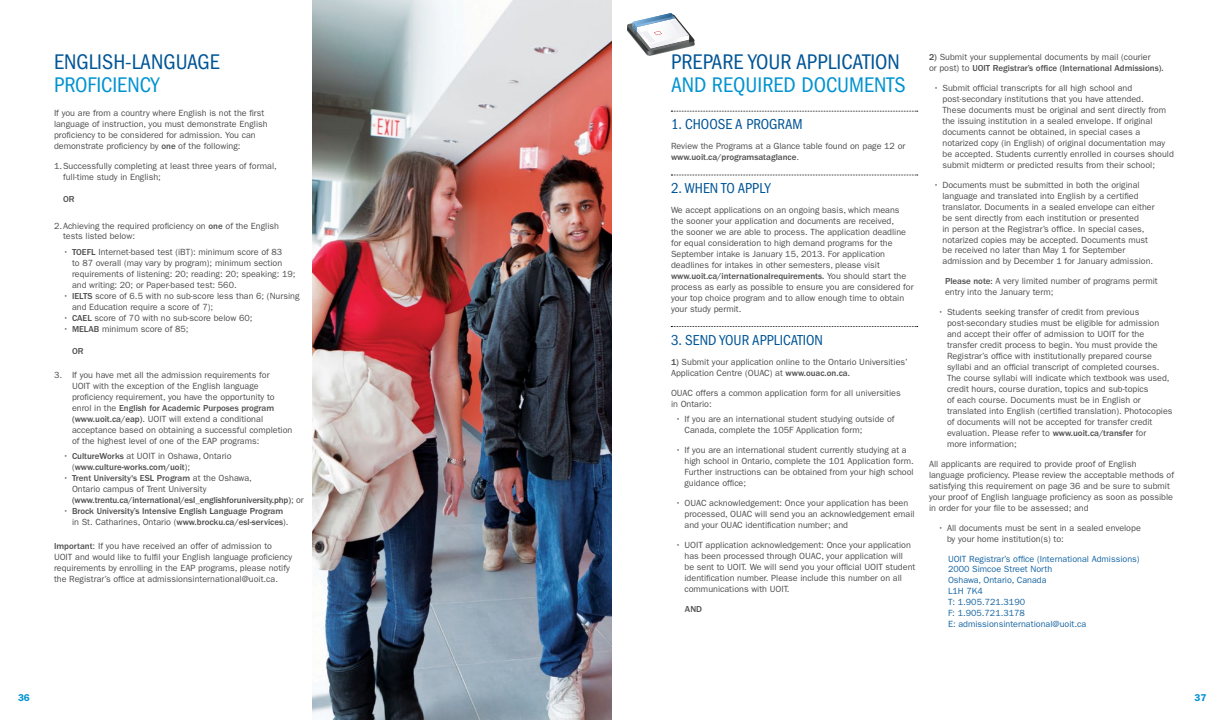
<style>
.page{position:relative;width:1224px;height:720px;background:#fff}
.page>*{position:absolute;margin:0;border:0;box-sizing:border-box;transform-origin:0 0}
._1_head{font:condensed 21.9px/22.9px "ITC Franklin Gothic Std";color:#005596}
._3_sub{font:condensed 14.9px "ITC Franklin Gothic Std";color:#005596}
.t1{font:600 10px "ITC Franklin Gothic Std";color:#0093d0}
._2_body_copy{font:9px/11px "ITC Franklin Gothic Std";color:#4d4d4f}
.body_bullets{font:9px/11px "ITC Franklin Gothic Std";color:#4d4d4f}
.body_bullets-2{font:500 9px/11px "ITC Franklin Gothic Std";color:#4d4d4f}
._2_body_copy-2{font:9px/11px "ITC Franklin Gothic Std";color:#1665a2}
._2_body_copy-3{font:500 9px "ITC Franklin Gothic Std";color:#4d4d4f}
.s1{color:#0093d0}
.s2{font-weight:500}
.s3{font-weight:400}
</style>
<div class="page">
<img style="left:312px;top:0;width:300px;height:720px">
<svg style="left:671px;top:111px;width:247px;height:1px"></svg>
<svg style="left:671px;top:175px;width:247px;height:1px"></svg>
<svg style="left:671px;top:326px;width:247px;height:1px"></svg>
<svg style="left:627px;top:13px;width:68px;height:43px"></svg>
<p class="_1_head" style="left:54px;top:51px;width:167px">ENGLISH-LANGUAGE<br><span class="s1">PROFICIENCY</span></p>
<p class="_2_body_copy" style="left:54px;top:108px;width:215px">If you are from a country where English is not the first language of instruction, you must demonstrate English proficiency to be considered for admission. You can demonstrate proficiency by <span class="s2">one</span> of the following:</p>
<p class="_2_body_copy" style="left:63px;top:161px;width:215px;text-indent:-9px">1.Successfully completing at least three years of formal, full-time study in English;</p>
<p class="_2_body_copy-3" style="left:63px;top:194px;width:13px">OR</p>
<p class="_2_body_copy" style="left:63px;top:220px;width:218px;text-indent:-9px">2.Achieving the required proficiency on <span class="s2">one</span> of the English tests listed below:</p>
<p class="body_bullets" style="left:72px;top:246px;width:225px;text-indent:-9px">• <span class="s2">TOEFL</span> Internet-based test (iBT): minimum score of 83<br>to 87 overall (may vary by program); minimum section requirements of listening: 20; reading: 20; speaking: 19; and writing: 20; or Paper-based test: 560.</p>
<p class="body_bullets" style="left:72px;top:290px;width:229px;text-indent:-9px">• <span class="s2">IELTS</span> score of 6.5 with no sub-score less than 6; (Nursing and Education require a score of 7);</p>
<p class="body_bullets" style="left:63px;top:312px;width:191px">• <span class="s2">CAEL</span> score of 70 with no sub-score below 60;</p>
<p class="body_bullets" style="left:63px;top:323px;width:127px">• <span class="s2">MELAB</span> minimum score of 85;</p>
<p class="body_bullets-2" style="left:72px;top:345px;width:13px">OR</p>
<p class="_2_body_copy" style="left:72px;top:370px;width:222px;text-indent:-18px">3. If you have met all the admission requirements for<br>UOIT with the exception of the English language proficiency requirement, you have the opportunity to enrol in the <span class="s2">English for Academic Purposes program (www.uoit.ca/eap)</span>. UOIT will extend a conditional acceptance based on obtaining a successful completion of the highest level of one of the EAP programs:</p>
<p class="body_bullets-2" style="left:72px;top:451px;width:161px;text-indent:-9px"><span class="s3">•</span> CultureWorks <span class="s3">at UOIT in Oshawa, Ontario (</span>www.culture-works.com/uoit<span class="s3">);</span></p>
<p class="body_bullets-2" style="left:72px;top:473px;width:233px;text-indent:-9px"><span class="s3">•</span> Trent University's ESL Program <span class="s3">at the Oshawa,<br>Ontario campus of Trent University </span>(www.trentu.ca/international/esl_englishforuniversity.php)<span class="s3">; or</span></p>
<p class="body_bullets-2" style="left:72px;top:506px;width:218px;text-indent:-9px"><span class="s3">•</span> Brock University’s Intensive English Language Program <span class="s3">in St. Catharines, Ontario (</span>www.brocku.ca/esl-services<span class="s3">).</span></p>
<p class="_2_body_copy" style="left:54px;top:541px;width:240px"><span class="s2">Important</span>: If you have received an offer of admission to UOIT and would like to fulfil your English language proficiency requirements by enrolling in the EAP programs, please notify the Registrar’s office at admissionsinternational@uoit.ca.</p>
<p class="_1_head" style="left:671px;top:51px;width:236px">PREPARE YOUR APPLICATION<br><span class="s1">AND REQUIRED DOCUMENTS</span></p>
<p class="_3_sub" style="left:671px;top:116px;width:133px">1. CHOOSE A PROGRAM</p>
<p class="_2_body_copy" style="left:671px;top:141px;width:236px">Review the Programs at a Glance table found on page 12 or <span class="s2">www.uoit.ca/programsataglance</span>.</p>
<p class="_3_sub" style="left:671px;top:180px;width:101px">2. WHEN TO APPLY</p>
<p class="_2_body_copy" style="left:671px;top:205px;width:244px">We accept applications on an ongoing basis, which means the sooner your application and documents are received,<br>the sooner we are able to process. The application deadline for equal consideration to high demand programs for the September intake is January 15, 2013. For application deadlines for intakes in other semesters, please visit <span class="s2">www.uoit.ca/internationalrequirements.</span> You should start the process as early as possible to ensure you are considered for your top choice program and to allow enough time to obtain your study permit.</p>
<p class="_3_sub" style="left:671px;top:331px;width:153px">3. SEND YOUR APPLICATION</p>
<p class="_2_body_copy" style="left:671px;top:356px;width:238px"><span class="s2">1)</span> Submit your application online to the Ontario Universities’<br>Application Centre (OUAC) at <span class="s2">www.ouac.on.ca.</span></p>
<p class="_2_body_copy" style="left:671px;top:387px;width:231px">OUAC offers a common application form for all universities in Ontario:</p>
<p class="_2_body_copy" style="left:684px;top:414px;width:212px;text-indent:-9px">• If you are an international student studying outside of<br>Canada, complete the 105F Application form;</p>
<p class="_2_body_copy" style="left:684px;top:445px;width:231px;text-indent:-9px">• If you are an international student currently studying at a high school in Ontario, complete the 101 Application form.<br>Further instructions can be obtained from your high school guidance office;</p>
<p class="_2_body_copy" style="left:684px;top:497px;width:232px;text-indent:-9px">• OUAC acknowledgement: Once your application has been processed, OUAC will send you an acknowledgement email and your OUAC identification number; and</p>
<p class="_2_body_copy" style="left:684px;top:539px;width:232px;text-indent:-9px">• UOIT application acknowledgement: Once your application has been processed through OUAC, your application will<br>be sent to UOIT. We will send you your official UOIT student identification number. Please include this number on all communications with UOIT.</p>
<p class="_2_body_copy-3" style="left:685px;top:603px;width:19px">AND</p>
<p class="_2_body_copy" style="left:929px;top:52px;width:236px"><span class="s2">2)</span> Submit your supplemental documents by mail (courier<br>or post) to <span class="s2">UOIT Registrar’s office (International Admissions).</span></p>
<p class="_2_body_copy" style="left:943px;top:83px;width:233px;text-indent:-9px">• Submit official transcripts for all high school and post-secondary institutions that you have attended.<br>These documents must be original and sent directly from the issuing institution in a sealed envelope. If original documents cannot be obtained, in special cases a notarized copy (in English) of original documentation may be accepted. Students currently enrolled in courses should submit midterm or predicted results from their school;</p>
<p class="_2_body_copy" style="left:943px;top:179px;width:214px;text-indent:-9px">• Documents must be submitted in both the original language and translated into English by a certified translator. Documents in a sealed envelope can either be sent directly from each institution or presented<br>in person at the Registrar’s office. In special cases, notarized copies may be accepted. Documents must be received no later than May 1 for September admission and by December 1 for January admission.</p>
<p class="_2_body_copy" style="left:945px;top:276px;width:214px"><span class="s2">Please note:</span> A very limited number of programs permit entry into the January term;</p>
<p class="_2_body_copy" style="left:947px;top:307px;width:227px;text-indent:-9px">• Students seeking transfer of credit from previous post-secondary studies must be eligible for admission and accept their offer of admission to UOIT for the transfer credit process to begin. You must provide the Registrar’s office with institutionally prepared course syllabi and an official transcript of completed courses.<br>The course syllabi will indicate which textbook was used, credit hours, course duration, topics and sub-topics<br>of each course. Documents must be in English or translated into English (certified translation). Photocopies of documents will not be accepted for transfer credit evaluation. Please refer to <span class="s2">www.uoit.ca/transfer</span> for<br>more information;</p>
<p class="_2_body_copy" style="left:929px;top:458px;width:247px">All applicants are required to provide proof of English language proficiency. Please review the acceptable methods of satisfying this requirement on page 36 and be sure to submit your proof of English language proficiency as soon as possible in order for your file to be assessed; and</p>
<p class="_2_body_copy" style="left:947px;top:522px;width:195px;text-indent:-9px">• All documents must be sent in a sealed envelope by your home institution(s) to:</p>
<p class="_2_body_copy-2" style="left:948px;top:553px;width:193px">UOIT Registrar’s office (International Admissions)<br>2000 Simcoe Street North<br>Oshawa, Ontario, Canada<br>L1H 7K4<br>T: 1.905.721.3190<br>F: 1.905.721.3178<br>E: admissionsinternational@uoit.ca</p>
<p class="t1" style="left:18px;top:692px;width:13px">36</p>
<p class="t1" style="left:1194px;top:692px;width:13px">37</p>
</div>
